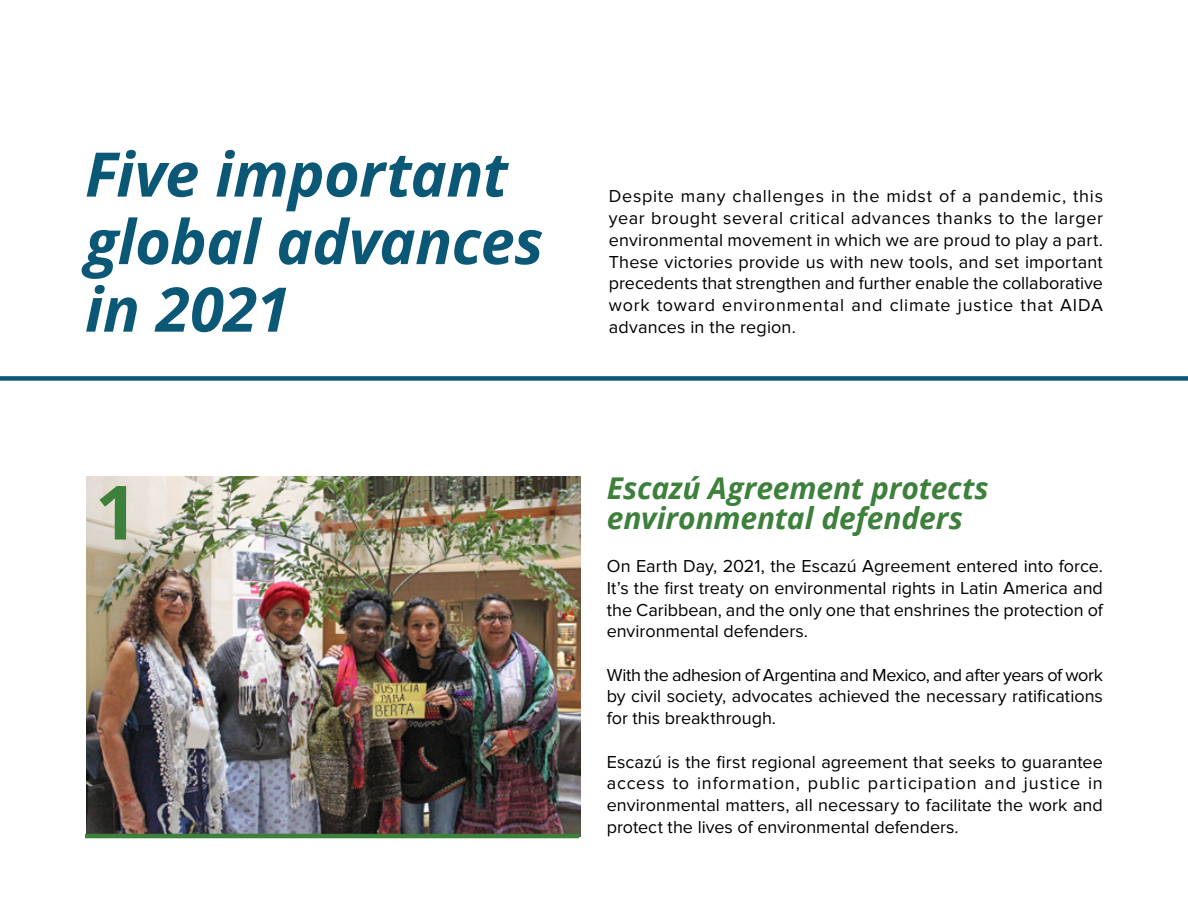
<style>
.page{position:relative;width:1188px;height:918px;background:#fff}
.page>*{position:absolute;margin:0;border:0;box-sizing:border-box;transform-origin:0 0}
.t1{font:700 75px "Open Sans";color:#3d803c}
.t2{font:italic 700 61.5px/67.5px "Open Sans";letter-spacing:-.01em;color:#0b5776}
.t3{font:italic 700 30px/30px "Open Sans";letter-spacing:-.005em;color:#3d803c}
.t4{font:18px/21.8px "Proxima Nova";color:#000;text-align:justify}
</style>
<div class="page">
<img style="left:86px;top:476px;width:494px;height:360px">
<div style="left:0;top:376px;width:1188px;height:5px;background:#0b5776"></div>
<hr style="left:85px;top:834px;width:494px;height:4px;background:#3d803c">
<h2 class="t2" style="left:85px;top:139px;width:460px">Five important global advances in 2021</h2>
<h1 class="t1" style="left:95px;top:459px;width:44px">1</h1>
<p class="t4" style="left:609px;top:186px;width:496px">Despite many challenges in the midst of a pandemic, this year brought several critical advances thanks to the larger environmental movement in which we are proud to play a part.<br>These victories provide us with new tools, and set important precedents that strengthen and further enable the collaborative work toward environmental and climate justice that AIDA advances in the region.</p>
<h3 class="t3" style="left:607px;top:472px;width:384px">Escazú Agreement protects environmental defenders</h3>
<p class="t4" style="left:607px;top:555px;width:498px">On Earth Day, 2021, the Escazú Agreement entered into force.<br>It’s the first treaty on environmental rights in Latin America and the Caribbean, and the only one that enshrines the protection of environmental defenders.</p>
<p class="t4" style="left:607px;top:664px;width:498px">With the adhesion of Argentina and Mexico, and after years of work by civil society, advocates achieved the necessary ratifications for this breakthrough.</p>
<p class="t4" style="left:607px;top:751px;width:498px">Escazú is the first regional agreement that seeks to guarantee access to information, public participation and justice in environmental matters, all necessary to facilitate the work and protect the lives of environmental defenders.</p>
</div>
